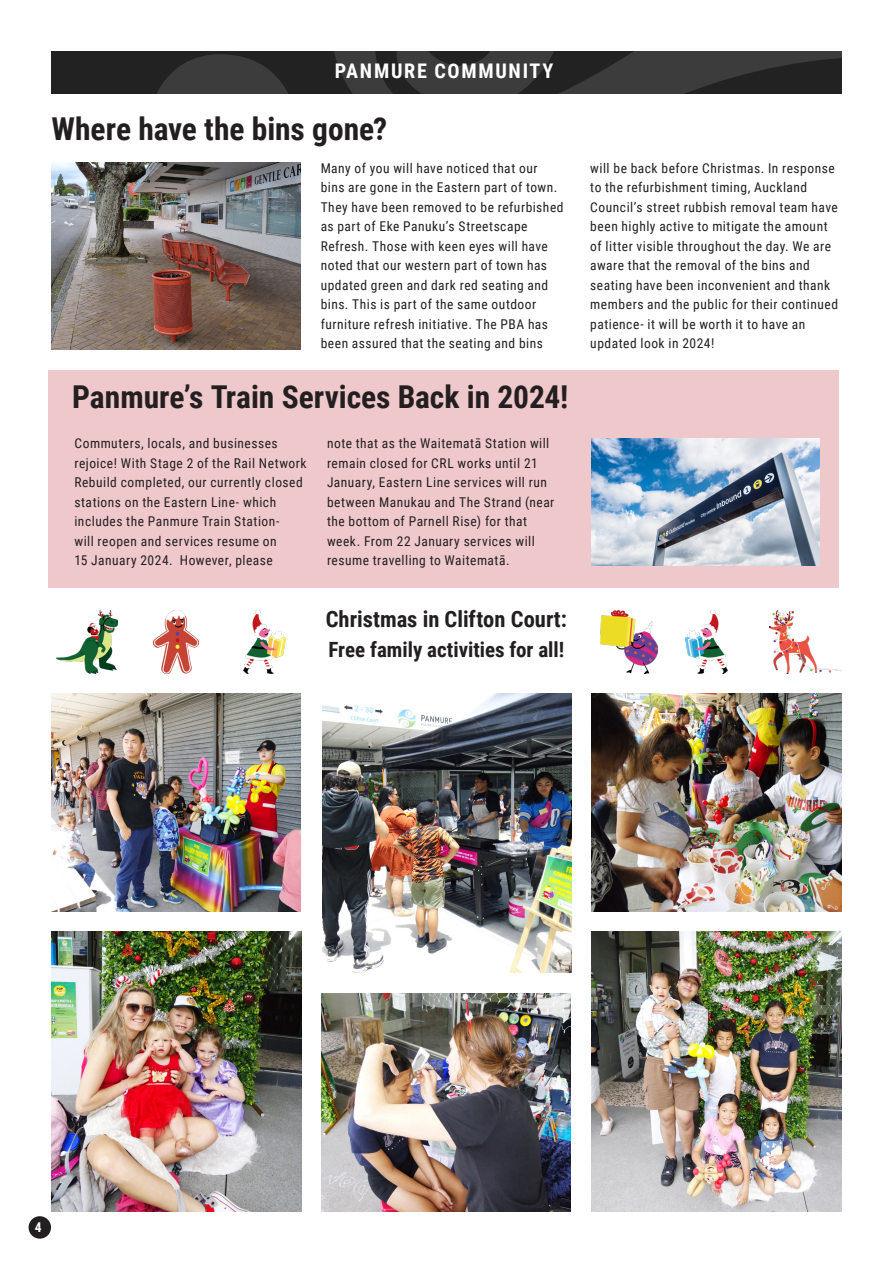
<style>
.page{position:relative;width:893px;height:1263px;background:#fff}
.page>*{position:absolute;margin:0;border:0;box-sizing:border-box;transform-origin:0 0}
.t1{font:700 31.5px "Roboto Condensed";color:#231f20}
.t2{font:700 22.5px "Roboto Condensed";color:#231f20}
.t3{font:700 21px "Roboto Condensed";color:#231f20}
.t4{font:700 20.1px "Roboto Condensed";letter-spacing:.085em;color:#fff}
.Body_Text_Paragraph{font:13.5px/19.5px "Roboto Condensed";letter-spacing:.035em;color:#231f20}
.t5{font:700 13.5px "Roboto Condensed";color:#fff}
</style>
<div class="page">
<div style="left:29px;top:1216px;width:22px;height:23px;background:#231f20;border-radius:50%"></div>
<svg style="left:51px;top:51px;width:791px;height:43px;background:#302f30"></svg>
<img style="left:52px;top:163px;width:248px;height:187px">
<div style="left:48px;top:370px;width:790px;height:218px;background:#efc8cc"></div>
<img style="left:592px;top:438px;width:228px;height:128px">
<img style="left:322px;top:693px;width:249px;height:280px">
<img style="left:769px;top:610px;width:73px;height:63px">
<img style="left:57px;top:610px;width:61px;height:63px">
<img style="left:153px;top:610px;width:45px;height:63px">
<img style="left:600px;top:610px;width:58px;height:63px">
<img style="left:243px;top:610px;width:42px;height:63px">
<img style="left:686px;top:610px;width:41px;height:63px">
<img style="left:51px;top:694px;width:249px;height:218px">
<img style="left:52px;top:932px;width:249px;height:279px">
<img style="left:321px;top:993px;width:249px;height:218px">
<img style="left:592px;top:932px;width:249px;height:279px">
<img style="left:592px;top:693px;width:249px;height:218px">
<p class="t4" style="left:335px;top:56px;width:220px">PANMURE COMMUNITY</p>
<p class="t1" style="left:52px;top:106px;width:337px">Where have the bins gone?</p>
<p class="Body_Text_Paragraph" style="left:321px;top:158px;width:244px">Many of you will have noticed that our bins are gone in the Eastern part of town.<br>They have been removed to be refurbished as part of Eke Panuku’s Streetscape Refresh. Those with keen eyes will have noted that our western part of town has updated green and dark red seating and bins. This is part of the same outdoor furniture refresh initiative. The PBA has been assured that the seating and bins</p>
<p class="Body_Text_Paragraph" style="left:590px;top:158px;width:249px">will be back before Christmas. In response to the refurbishment timing, Auckland Council’s street rubbish removal team have been highly active to mitigate the amount of litter visible throughout the day. We are aware that the removal of the bins and seating have been inconvenient and thank members and the public for their continued patience- it will be worth it to have an updated look in 2024!</p>
<p class="t1" style="left:72px;top:375px;width:498px">Panmure’s Train Services Back in 2024!</p>
<p class="Body_Text_Paragraph" style="left:74px;top:433px;width:234px">Commuters, locals, and businesses rejoice! With Stage 2 of the Rail Network Rebuild completed, our currently closed stations on the Eastern Line- which includes the Panmure Train Station-<br>will reopen and services resume on<br>15 January 2024. However, please</p>
<p class="Body_Text_Paragraph" style="left:327px;top:433px;width:229px">note that as the Waitematā Station will remain closed for CRL works until 21<br>January, Eastern Line services will run between Manukau and The Strand (near the bottom of Parnell Rise) for that week. From 22 January services will resume travelling to Waitematā.</p>
<p class="t2" style="left:326px;top:603px;width:243px">Christmas in Clifton Court:</p>
<p class="t3" style="left:328px;top:635px;width:237px">Free family activities for all!</p>
<p class="t5" style="left:35px;top:1218px;width:8px">4</p>
</div>
